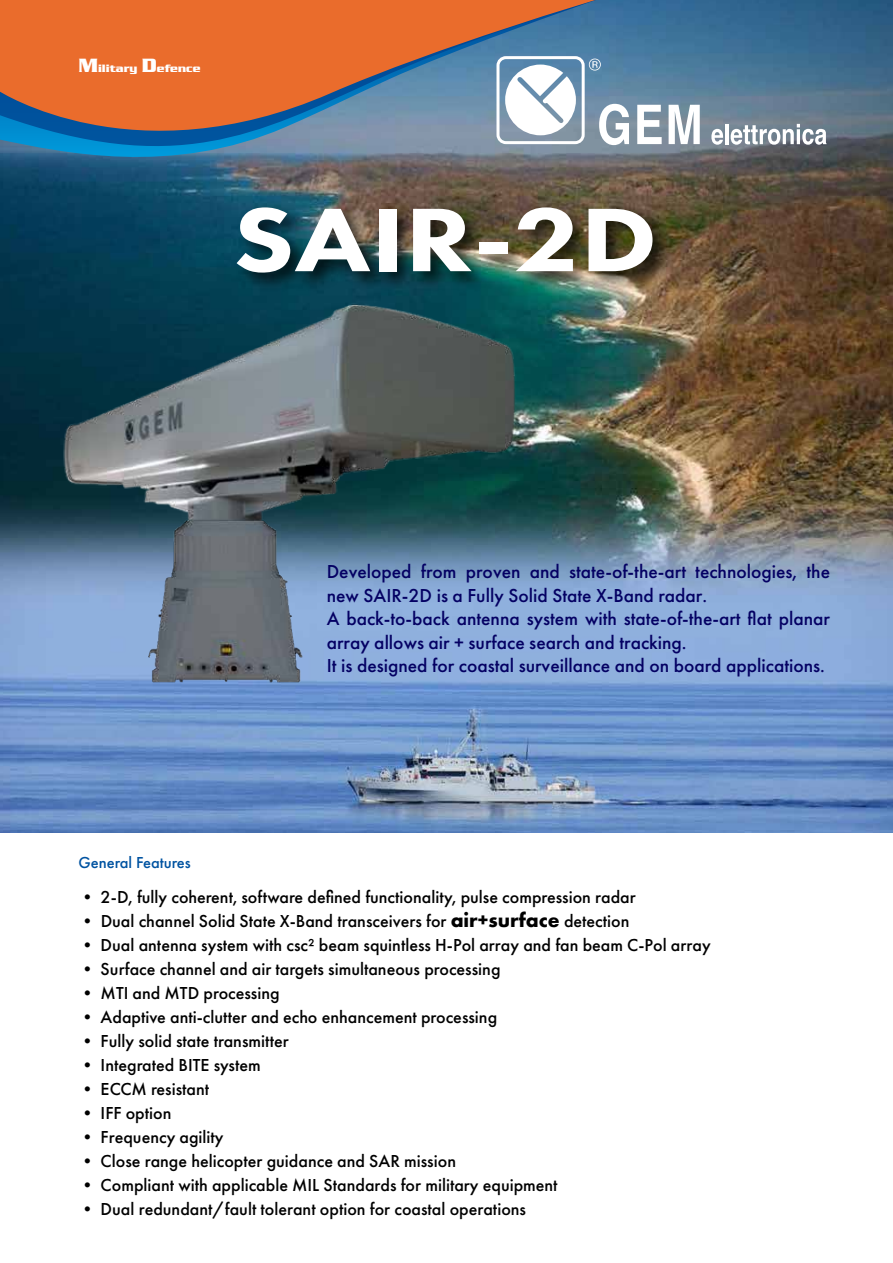
<style>
.page{position:relative;width:893px;height:1263px;background:#fff}
.page>*{position:absolute;margin:0;border:0;box-sizing:border-box;transform-origin:0 0}
.t1{font:800 93.45px "Futura PT";color:#fff;scale:1.2 1}
.t2{font:500 19.5px/23.4px "Futura PT";color:#040063}
.t3{font:500 18px "Futura PT";color:#000}
.t4{font:500 16.5px "Futura PT";color:#0053a1}
.t5{font:11.55px "Babylon 5";color:#fff;scale:.96 1}
.s1{font-size:20.7px}
.s2{font-weight:700;font-size:21px}
</style>
<div class="page">
<img style="left:0;top:0;width:892px;height:833px">
<svg style="left:0;top:0;width:598px;height:179px;background:#9b7263"></svg>
<div style="left:496px;top:56px;width:88px;height:88px;border:3px solid #fff;border-radius:8px"></div>
<svg style="left:589px;top:59px;width:12px;height:12px"></svg>
<svg style="left:599px;top:104px;width:30px;height:41px"></svg>
<svg style="left:637px;top:105px;width:24px;height:39px"></svg>
<svg style="left:668px;top:105px;width:31px;height:39px"></svg>
<svg style="left:711px;top:129px;width:12px;height:16px"></svg>
<hr style="left:725px;top:124px;width:3px;height:20px;background:#fff">
<svg style="left:730px;top:124px;width:96px;height:21px"></svg>
<svg style="left:505px;top:65px;width:71px;height:70px"></svg>
<img style="left:222px;top:183px;width:462px;height:140px">
<img style="left:0;top:239px;width:543px;height:485px">
<p class="t5" style="left:78px;top:62px;width:129px"><span class="s1">M</span>ilitary <span class="s1">D</span>efence</p>
<h1 class="t1" style="left:233px;top:182px;width:355px">SAIR-2D</h1>
<p class="t4" style="left:78px;top:853px;width:114px">General Features</p>
<p class="t2" style="left:327px;top:560px;width:505px">Developed from proven and state-of-the-art technologies, the new SAIR-2D is a Fully Solid State X-Band radar.<br>A back-to-back antenna system with state-of-the-art flat planar array allows air + surface search and tracking.<br>It is designed for coastal surveillance and on board applications.</p>
<p class="t3" style="left:78px;top:886px;width:558px">• 2-D, fully coherent, software defined functionality, pulse compression radar</p>
<p class="t3" style="left:78px;top:910px;width:552px">• Dual channel Solid State X-Band transceivers for <span class="s2">air+surface</span> detection</p>
<p class="t3" style="left:78px;top:934px;width:633px">• Dual antenna system with csc² beam squintless H-Pol array and fan beam C-Pol array</p>
<p class="t3" style="left:78px;top:958px;width:423px">• Surface channel and air targets simultaneous processing</p>
<p class="t3" style="left:78px;top:982px;width:203px">• MTI and MTD processing</p>
<p class="t3" style="left:78px;top:1006px;width:420px">• Adaptive anti-clutter and echo enhancement processing</p>
<p class="t3" style="left:78px;top:1030px;width:212px">• Fully solid state transmitter</p>
<p class="t3" style="left:78px;top:1054px;width:184px">• Integrated BITE system</p>
<p class="t3" style="left:78px;top:1078px;width:132px">• ECCM resistant</p>
<p class="t3" style="left:78px;top:1102px;width:95px">• IFF option</p>
<p class="t3" style="left:78px;top:1126px;width:147px">• Frequency agility</p>
<p class="t3" style="left:78px;top:1150px;width:379px">• Close range helicopter guidance and SAR mission</p>
<p class="t3" style="left:78px;top:1174px;width:480px">• Compliant with applicable MIL Standards for military equipment</p>
<p class="t3" style="left:78px;top:1198px;width:449px">• Dual redundant/fault tolerant option for coastal operations</p>
</div>
